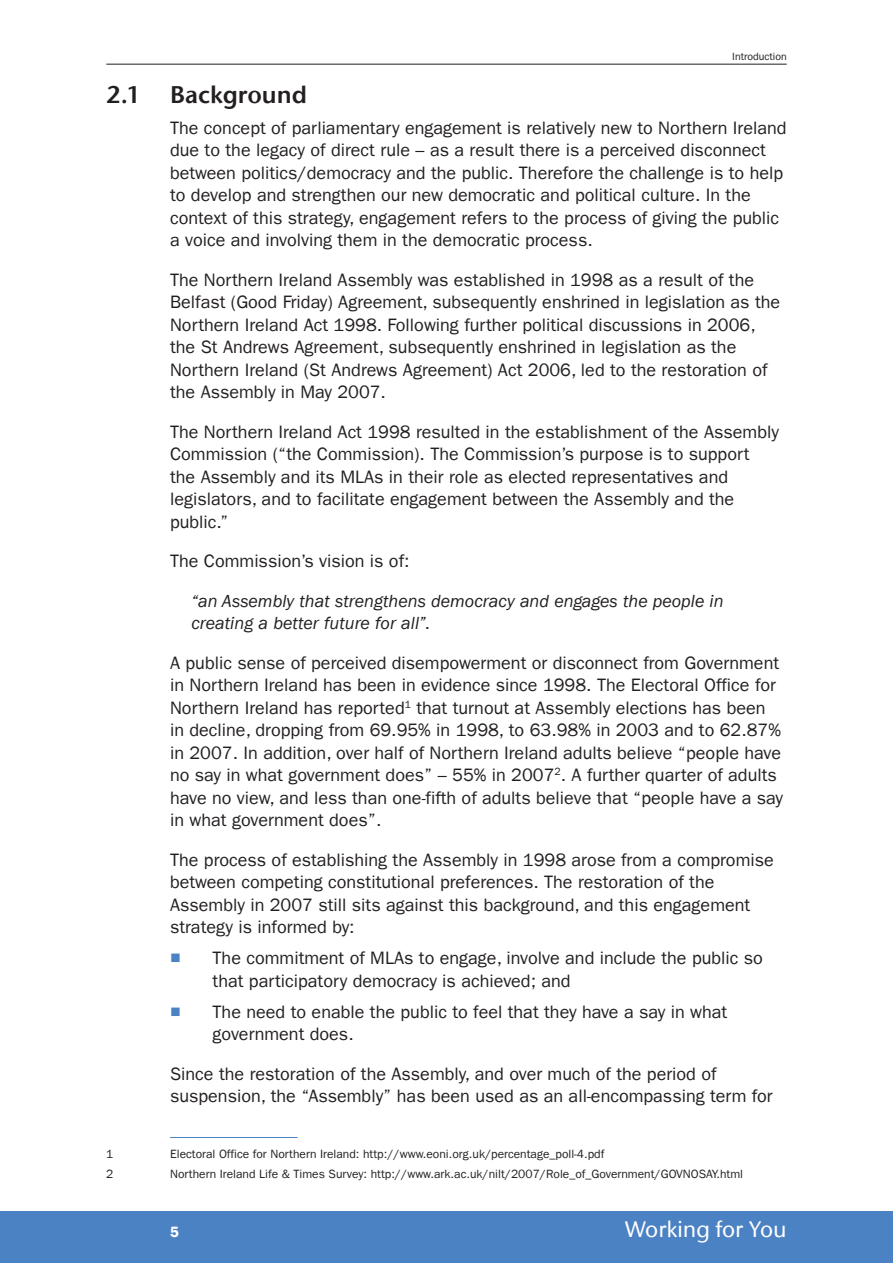
<style>
.page{position:relative;width:893px;height:1263px;background:#fff}
.page>*{position:absolute;margin:0;border:0;box-sizing:border-box;transform-origin:0 0}
.t1{font:600 24px "ITC Stone Sans";color:#231f20}
.t2{font:500 22.5px "ITC Stone Sans";color:#fff}
.t3{font:18px/22.5px "ITC Franklin Gothic";color:#231f20}
.t4{font:italic 18px/22.5px "ITC Franklin Gothic";color:#231f20}
.t5{font:15px "ITC Franklin Gothic Demi";color:#fff}
.t6{font:12px "ITC Franklin Gothic";color:#231f20}
.t7{font:10.5px "ITC Franklin Gothic";color:#231f20}
.s1{color:#4b82c3}
</style>
<div class="page">
<hr style="left:106px;top:64px;width:681px;height:1px;background:#231f20">
<div style="left:0;top:1212px;width:893px;height:51px;background:#4b82c3"></div>
<hr style="left:170px;top:1137px;width:128px;height:1px;background:#4b82c3">
<p class="t7" style="left:732px;top:50px;width:56px">Introduction</p>
<h1 class="t1" style="left:106px;top:79px;width:202px">2.1 Background</h1>
<p class="t3" style="left:170px;top:116px;width:618px">The concept of parliamentary engagement is relatively new to Northern Ireland due to the legacy of direct rule – as a result there is a perceived disconnect between politics/democracy and the public. Therefore the challenge is to help to develop and strengthen our new democratic and political culture. In the context of this strategy, engagement refers to the process of giving the public a voice and involving them in the democratic process.</p>
<p class="t3" style="left:170px;top:268px;width:612px">The Northern Ireland Assembly was established in 1998 as a result of the Belfast (Good Friday) Agreement, subsequently enshrined in legislation as the Northern Ireland Act 1998. Following further political discussions in 2006, the St Andrews Agreement, subsequently enshrined in legislation as the Northern Ireland (St Andrews Agreement) Act 2006, led to the restoration of the Assembly in May 2007.</p>
<p class="t3" style="left:170px;top:420px;width:610px">The Northern Ireland Act 1998 resulted in the establishment of the Assembly Commission (“the Commission). The Commission’s purpose is to support the Assembly and its MLAs in their role as elected representatives and legislators, and to facilitate engagement between the Assembly and the public.”</p>
<p class="t3" style="left:170px;top:550px;width:241px">The Commission’s vision is of:</p>
<p class="t4" style="left:191px;top:590px;width:534px">“an Assembly that strengthens democracy and engages the people in creating a better future for all”.</p>
<p class="t3" style="left:170px;top:651px;width:615px">A public sense of perceived disempowerment or disconnect from Government in Northern Ireland has been in evidence since 1998. The Electoral Office for Northern Ireland has reported<sup>1</sup> that turnout at Assembly elections has been in decline, dropping from 69.95% in 1998, to 63.98% in 2003 and to 62.87% in 2007. In addition, over half of Northern Ireland adults believe “people have no say in what government does” – 55% in 2007<sup>2</sup>. A further quarter of adults have no view, and less than one-fifth of adults believe that “people have a say in what government does”.</p>
<p class="t3" style="left:170px;top:848px;width:605px">The process of establishing the Assembly in 1998 arose from a compromise between competing constitutional preferences. The restoration of the Assembly in 2007 still sits against this background, and this engagement strategy is informed by:</p>
<p class="t3" style="left:213px;top:947px;width:552px;text-indent:-43px"><span class="s1">■</span> The commitment of MLAs to engage, involve and include the public so that participatory democracy is achieved; and</p>
<p class="t3" style="left:213px;top:1000px;width:516px;text-indent:-43px"><span class="s1">■</span> The need to enable the public to feel that they have a say in what government does.</p>
<p class="t3" style="left:170px;top:1062px;width:604px">Since the restoration of the Assembly, and over much of the period of suspension, the “Assembly” has been used as an all-encompassing term for</p>
<p class="t6" style="left:106px;top:1147px;width:9px">1</p>
<p class="t6" style="left:170px;top:1147px;width:436px">Electoral Office for Northern Ireland: http://www.eoni.org.uk/percentage_poll-4.pdf</p>
<p class="t6" style="left:106px;top:1167px;width:9px">2</p>
<p class="t6" style="left:170px;top:1167px;width:574px">Northern Ireland Life &amp; Times Survey: http://www.ark.ac.uk/nilt/2007/Role_of_Government/GOVNOSAY.html</p>
<p class="t5" style="left:170px;top:1223px;width:10px">5</p>
<p class="t2" style="left:625px;top:1216px;width:163px">Working for You</p>
</div>
